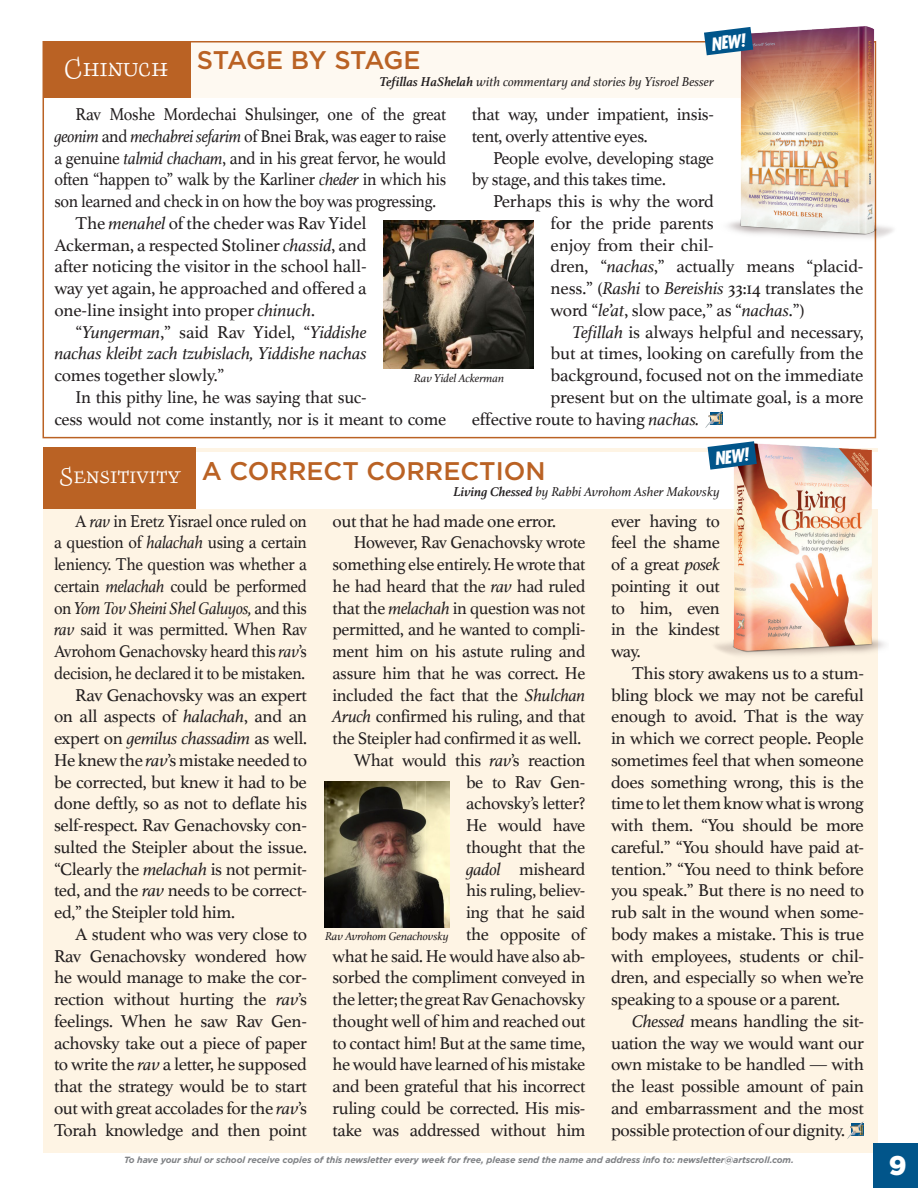
<style>
.page{position:relative;width:918px;height:1188px;background:#fff}
.page>*{position:absolute;margin:0;border:0;box-sizing:border-box;transform-origin:0 0}
.Category{font:28.2px "Liza Caps Pro";color:#fff}
.t1{font:900 27px "Gotham";color:#fff}
.Paragraph_Title{font:500 25.5px "Gotham";color:#ba6224}
.Paragraph_Title-2{font:500 25.5px "Gotham";letter-spacing:-.03em;color:#ba6224}
.Category-2{font:25.2px "Liza Caps Pro";letter-spacing:-.02em;color:#fff}
.Body_Text{font:italic 20.7px "Agenda Black Extra Cond";color:#fff}
.Body_Text-2{font:18px/21.8px "Athelas";letter-spacing:-.02em;color:#231f20;text-align:justify}
.Body_Text-3{font:18px/21.8px "Athelas";letter-spacing:-.02em;color:#231f20;text-align:justify;scale:.96 1}
.Body_Text-4{font:18px/21.8px "Athelas";letter-spacing:-.02em;color:#231f20;text-align:justify;scale:.92 1}
.Body_Text-5{font:18px/21.8px "Athelas";letter-spacing:-.02em;color:#231f20;text-align:justify;scale:.93 1}
.Body_Text-6{font:italic 18px/21.8px "Athelas";letter-spacing:-.01em;color:#231f20;text-align:justify}
.Source{font:italic 13.5px "Athelas";color:#231f20}
.t2{font:italic 12px "Athelas";letter-spacing:-.01em;color:#231f20}
.t3{font:italic 700 9px "Gotham";letter-spacing:-.01em;color:#808285}
.s1{font-weight:700}
.s2{font-style:italic}
.s3{font-style:normal}
</style>
<div class="page">
<div style="left:43px;top:448px;width:835px;height:704px;background:#fef4e4"></div>
<div style="left:47px;top:452px;width:831px;height:57px;background:#fff"></div>
<img style="left:715px;top:443px;width:170px;height:212px">
<svg style="left:708px;top:441px;width:49px;height:29px"></svg>
<div style="left:43px;top:447px;width:152px;height:62px;background:#ba6224"></div>
<img style="left:847px;top:1122px;width:17px;height:17px">
<img style="left:324px;top:781px;width:125px;height:146px">
<div style="left:44px;top:42px;width:830px;height:56px;background:#fef9f1"></div>
<div style="left:44px;top:41px;width:146px;height:57px;background:#ba6224"></div>
<img style="left:701px;top:26px;width:193px;height:216px">
<svg style="left:704px;top:27px;width:49px;height:28px"></svg>
<svg style="left:722px;top:412px;width:1px;height:13px"></svg>
<img style="left:706px;top:411px;width:16px;height:17px">
<img style="left:384px;top:220px;width:150px;height:149px">
<div style="left:874px;top:1143px;width:44px;height:45px;background:#01558a"></div>
<p class="Body_Text" style="left:711px;top:33px;width:35px;rotate:-7deg">NEW!</p>
<p class="Paragraph_Title-2" style="left:197px;top:44px;width:225px">STAGE BY STAGE</p>
<p class="Source" style="left:379px;top:71px;width:336px"><span class="s1">Tefillas HaShelah</span> with commentary and stories by Yisroel Besser</p>
<p class="Body_Text-5" style="left:54px;top:103px;width:423px;text-indent:21px">Rav Moshe Mordechai Shulsinger, one of the great <span class="s2">geonim</span> and <span class="s2">mechabrei sefarim</span> of Bnei Brak, was eager to raise a genuine <span class="s2">talmid chacham</span>, and in his great fervor, he would often “happen to” walk by the Karliner <span class="s2">cheder</span> in which his son learned and check in on how the boy was progressing.</p>
<p class="Body_Text-2" style="left:54px;top:212px;width:314px;text-indent:21px">The <span class="s2">menahel</span> of the cheder was Rav Yidel Ackerman, a respected Stoliner <span class="s2">chassid</span>, and after noticing the visitor in the school hall&shy;way yet again, he approached and offered a one-line insight into proper <span class="s2">chinuch</span>.</p>
<p class="Body_Text-6" style="left:54px;top:320px;width:314px;text-indent:21px"><span class="s3">“</span>Yungerman<span class="s3">,” said Rav Yidel, “</span>Yiddishe nachas kleibt zach tzubislach, Yiddishe nachas <span class="s3">comes together slowly.”</span></p>
<p class="Body_Text-2" style="left:54px;top:386px;width:393px;text-indent:21px">In this pithy line, he was saying that suc-<br>cess would not come instantly, nor is it meant to come</p>
<p class="Category" style="left:63px;top:51px;width:107px">Chinuch</p>
<p class="Body_Text-2" style="left:472px;top:103px;width:244px">that way, under impatient, insis&shy;tent, overly attentive eyes.</p>
<p class="Body_Text-2" style="left:472px;top:146px;width:244px;text-indent:21px">People evolve, developing stage by stage, and this takes time.</p>
<p class="Body_Text-2" style="left:551px;top:190px;width:315px;text-align:left;text-indent:-58px">Perhaps this is why the word<br>for the pride parents<br>enjoy from their chil-<br>dren, “<span class="s2">nachas</span>,” actually means “placid&shy;ness.” (<span class="s2">Rashi</span> to <span class="s2">Bereishis</span> 33:14 translates the word “<span class="s2">le’at</span>, slow pace,” as “<span class="s2">nachas</span>.”)</p>
<p class="Body_Text-2" style="left:572px;top:320px;width:293px"><span class="s2">Tefillah</span> is always helpful and necessary,</p>
<p class="Body_Text-2" style="left:551px;top:342px;width:315px">but at times, looking on carefully from the</p>
<p class="Body_Text-2" style="left:551px;top:364px;width:315px">background, focused not on the immediate</p>
<p class="Body_Text-2" style="left:551px;top:386px;width:315px">present but on the ultimate goal, is a more</p>
<p class="Body_Text-2" style="left:472px;top:407px;width:229px">effective route to having <span class="s2">nachas.</span></p>
<p class="t2" style="left:414px;top:369px;width:92px">Rav Yidel Ackerman</p>
<p class="Body_Text" style="left:714px;top:447px;width:35px;rotate:-7deg">NEW!</p>
<p class="Category-2" style="left:58px;top:461px;width:123px">Sensitivity</p>
<p class="Paragraph_Title" style="left:202px;top:455px;width:345px">A CORRECT CORRECTION</p>
<p class="Source" style="left:453px;top:481px;width:268px"><span class="s1">Living Chessed</span> by Rabbi Avrohom Asher Makovsky</p>
<p class="Body_Text-4" style="left:54px;top:509px;width:277px;text-indent:21px">A <span class="s2">rav</span> in Eretz Yisrael once ruled on a question of <span class="s2">halachah</span> using a certain leniency. The question was whether a certain <span class="s2">melachah</span> could be performed on <span class="s2">Yom Tov Sheini Shel Galuyos,</span> and this <span class="s2">rav</span> said it was permitted. When Rav Avrohom Genachovsky heard this <span class="s2">rav</span>’s decision, he declared it to be mistaken.</p>
<p class="Body_Text-2" style="left:54px;top:683px;width:255px;text-indent:21px">Rav Genachovsky was an expert on all aspects of <span class="s2">halachah</span>, and an expert on <span class="s2">gemilus chassadim</span> as well.<br>He knew the <span class="s2">rav</span>’s mistake needed to be corrected, but knew it had to be done deftly, so as not to deflate his self-respect. Rav Genachovsky con&shy;sulted the Steipler about the issue. “Clearly the <span class="s2">melachah</span> is not permit&shy;ted, and the <span class="s2">rav</span> needs to be correct&shy;ed,” the Steipler told him.</p>
<p class="Body_Text-2" style="left:54px;top:923px;width:255px;text-indent:21px">A student who was very close to Rav Genachovsky wondered how he would manage to make the cor&shy;rection without hurting the <span class="s2">rav</span>’s feelings. When he saw Rav Gen&shy;achovsky take out a piece of paper to write the <span class="s2">rav</span> a letter, he supposed that the strategy would be to start out with great accolades for the <span class="s2">rav</span>’s Torah knowledge and then point</p>
<p class="Body_Text-2" style="left:333px;top:509px;width:225px">out that he had made one error.</p>
<p class="Body_Text-3" style="left:333px;top:531px;width:265px;text-indent:21px">However, Rav Genachovsky wrote something else entirely. He wrote that he had heard that the <span class="s2">rav</span> had ruled that the <span class="s2">melachah</span> in question was not permitted, and he wanted to compli&shy;ment him on his astute ruling and assure him that he was correct. He included the fact that the <span class="s2">Shulchan Aruch</span> confirmed his ruling, and that the Steipler had confirmed it as well.</p>
<p class="Body_Text-2" style="left:333px;top:749px;width:255px;text-align:right">What would this <span class="s2">rav</span>’s reaction be to Rav Gen-<br>achovsky’s letter?<br>He would have<br>thought that the<br><span class="s2">gadol</span> misheard<br>his ruling, believ-<br>ing that he said<br>the opposite of<br>what he said. He would have also ab&shy;sorbed the compliment conveyed in the letter; the great Rav Genachovsky thought well of him and reached out to contact him! But at the same time, he would have learned of his mistake and been grateful that his incorrect ruling could be corrected. His mis&shy;take was addressed without him</p>
<p class="Body_Text-2" style="left:611px;top:509px;width:110px">ever having to feel the shame of a great <span class="s2">posek </span>pointing it out to him, even in the kindest way.</p>
<p class="Body_Text-2" style="left:611px;top:662px;width:255px;text-indent:21px">This story awakens us to a stum&shy;bling block we may not be careful enough to avoid. That is the way in which we correct people. People sometimes feel that when someone does something wrong, this is the time to let them know what is wrong with them. “You should be more careful.” “You should have paid at&shy;tention.” “You need to think before you speak.” But there is no need to rub salt in the wound when some&shy;body makes a mistake. This is true with employees, students or chil&shy;dren, and especially so when we’re speaking to a spouse or a parent.</p>
<p class="Body_Text-2" style="left:611px;top:1010px;width:255px;text-indent:21px"><span class="s2">Chessed</span> means handling the sit&shy;uation the way we would want our own mistake to be handled — with the least possible amount of pain and embarrassment and the most possible protection of our dignity.</p>
<p class="t2" style="left:325px;top:926px;width:125px">Rav Avrohom Genachovsky</p>
<p class="t3" style="left:124px;top:1154px;width:671px">To have your shul or school receive copies of this newsletter every week for free, please send the name and address info to: newsletter@artscroll.com.</p>
<p class="t1" style="left:889px;top:1147px;width:19px">9</p>
</div>
